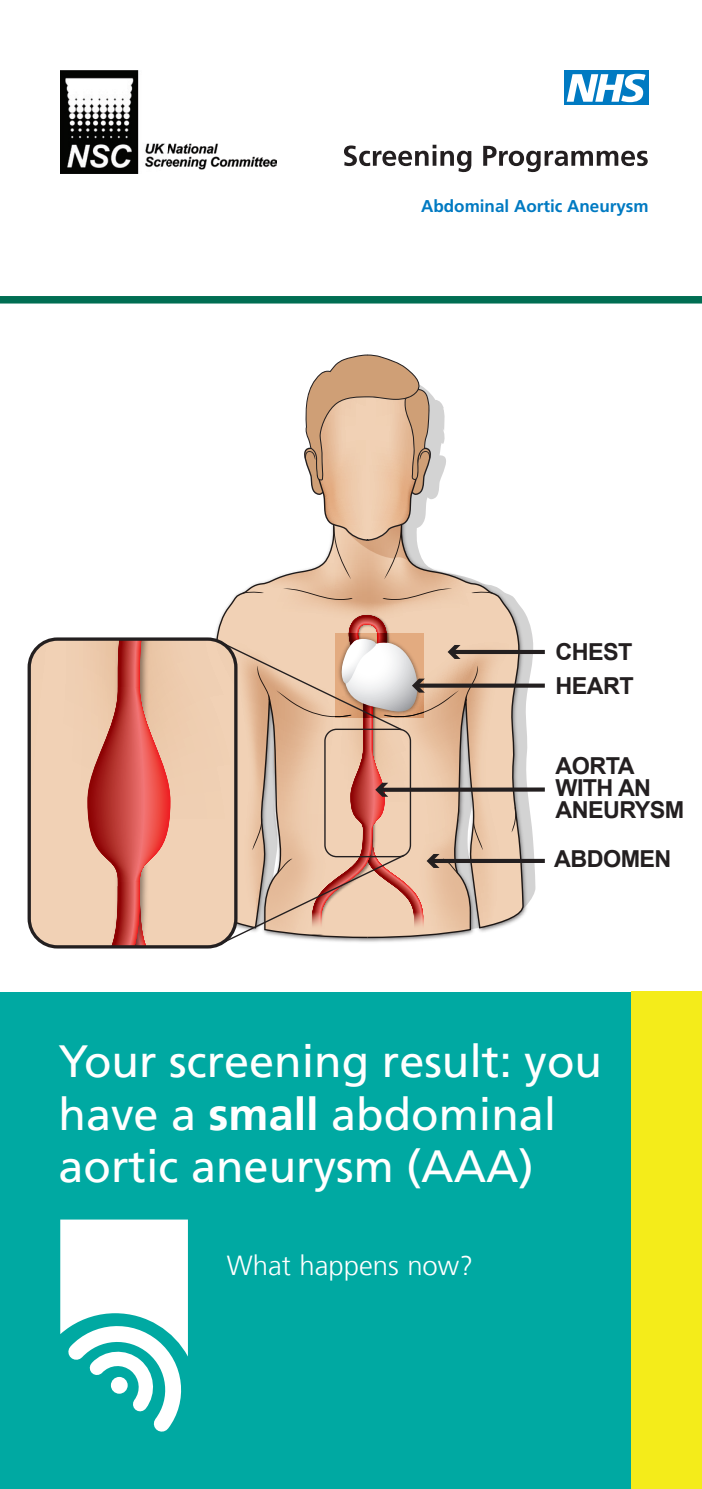
<style>
.page{position:relative;width:702px;height:1489px;background:#fff}
.page>*{position:absolute;margin:0;border:0;box-sizing:border-box;transform-origin:0 0}
._06-Cover_title{font:45px/52.5px "Frutiger LT";color:#fff}
._01-Front_page_intro{font:300 27.5px "Frutiger LT";color:#fff}
.t1{font:700 23.5px/22px "Arial";letter-spacing:-.025em;color:#231f20}
.t2{font:700 17px "Frutiger";color:#007ac2}
.s1{font-family:"Frutiger";font-weight:700}
</style>
<div class="page">
<img style="left:60px;top:71px;width:216px;height:102px">
<div style="left:564px;top:71px;width:84px;height:34px;background:#007ac2"></div>
<svg style="left:566px;top:74px;width:79px;height:28px"></svg>
<svg style="left:344px;top:145px;width:127px;height:27px"></svg>
<svg style="left:483px;top:146px;width:164px;height:26px"></svg>
<div style="left:0;top:296px;width:702px;height:7px;background:#006e53"></div>
<div style="left:0;top:992px;width:702px;height:496px;background:#00a9a2"></div>
<svg style="left:60px;top:1219px;width:128px;height:213px"></svg>
<div style="left:111px;top:1376px;width:17px;height:17px;background:#fff;border-radius:50%"></div>
<img style="left:523px;top:610px;width:7px;height:305px">
<svg style="left:228px;top:571px;width:139px;height:35px"></svg>
<svg style="left:242px;top:591px;width:22px;height:2px"></svg>
<svg style="left:283px;top:588px;width:70px;height:12px"></svg>
<svg style="left:367px;top:572px;width:156px;height:360px;background:#e3c9b3"></svg>
<svg style="left:511px;top:807px;width:5px;height:25px"></svg>
<svg style="left:471px;top:591px;width:21px;height:2px"></svg>
<svg style="left:382px;top:588px;width:70px;height:12px"></svg>
<svg style="left:296px;top:354px;width:149px;height:225px"></svg>
<hr style="left:452px;top:650px;width:93px;height:4px;background:#231f20">
<svg style="left:483px;top:683px;width:62px;height:4px"></svg>
<div style="left:431px;top:858px;width:114px;height:5px;background:#231f20"></div>
<svg style="left:483px;top:787px;width:62px;height:4px"></svg>
<svg style="left:29px;top:606px;width:454px;height:340px;background:#deb49e"></svg>
<div style="left:631px;top:991px;width:71px;height:497px;background:#f4ec1a"></div>
<p class="t2" style="left:421px;top:196px;width:229px">Abdominal Aortic Aneurysm</p>
<p class="t1" style="left:555px;top:635px;width:80px;line-height:33.8px">CHEST<br>HEART</p>
<p class="t1" style="left:555px;top:755px;width:130px">AORTA<br>WITH AN<br>ANEURYSM</p>
<p class="t1" style="left:554px;top:848px;width:119px">ABDOMEN</p>
<p class="_06-Cover_title" style="left:58px;top:1035px;width:545px">Your screening result: you have a <span class="s1">small</span> abdominal aortic aneurysm (AAA)</p>
<p class="_01-Front_page_intro" style="left:227px;top:1249px;width:248px">What happens now?</p>
</div>
